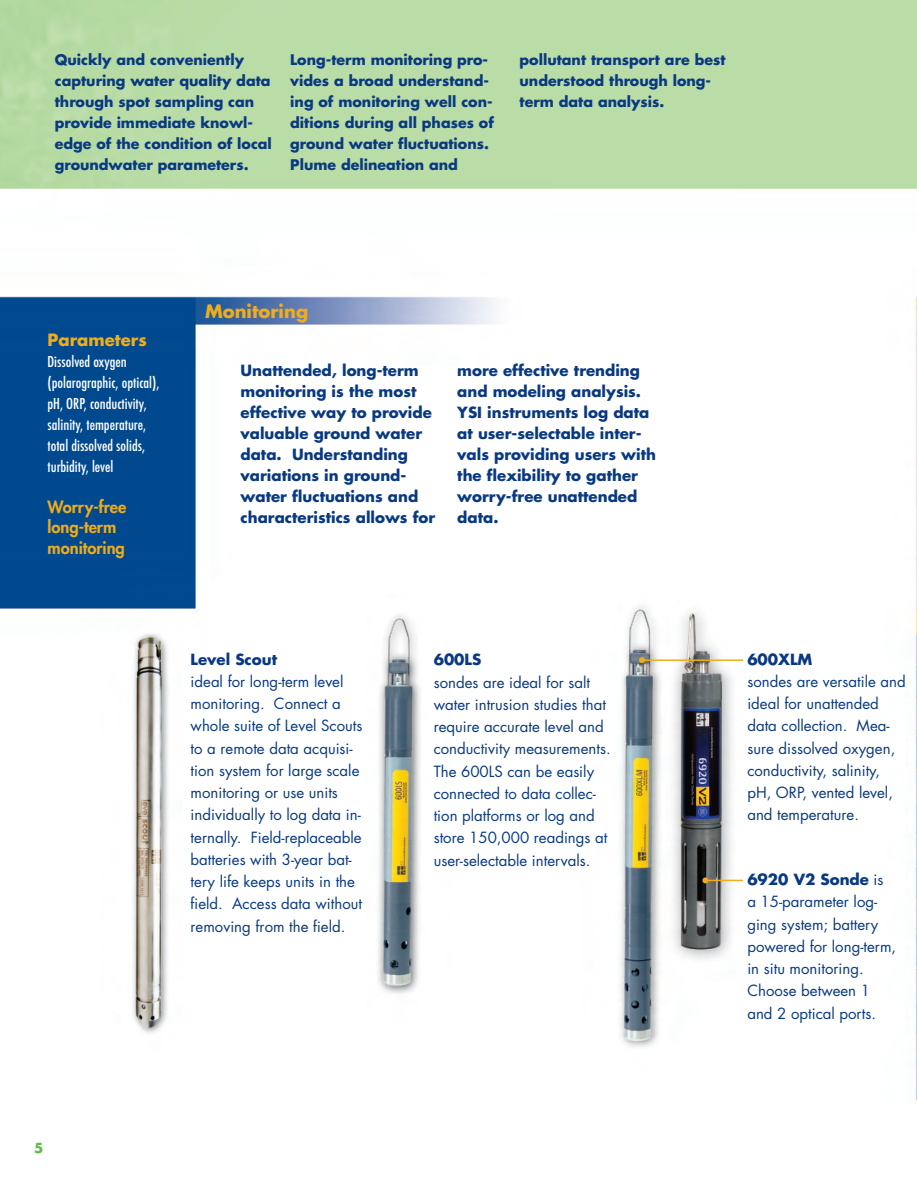
<style>
.page{position:relative;width:917px;height:1188px;background:#fff}
.page>*{position:absolute;margin:0;border:0;box-sizing:border-box;transform-origin:0 0}
.t1{font:700 18px "Futura";color:#efac1c}
.t2{font:500 condensed 16.5px/21px "Futura T";color:#fff}
.t3{font:800 16.5px/19.5px "Futura";color:#efac1c}
.t4{font:700 16.5px "Futura";color:#efac1c}
.t5{font:15px/22.2px "Futura";color:#083981}
.t6{font:700 15px/21px "Futura";color:#083981}
.t7{font:700 14.25px/21px "Futura";color:#083981}
.t8{font:700 13.5px "Futura";color:#60bb46}
.s1{font-weight:700}
</style>
<div class="page">
<img style="left:1px;top:0;width:897px;height:1047px">
<svg style="left:898px;top:0;width:19px;height:1100px"></svg>
<hr style="left:916px;top:635px;width:1px;height:464px;background:#efac1c">
<hr style="left:642px;top:659px;width:101px;height:2px;background:#efac1c">
<svg style="left:639px;top:657px;width:6px;height:6px"></svg>
<hr style="left:705px;top:880px;width:38px;height:1px;background:#efac1c">
<svg style="left:702px;top:877px;width:6px;height:6px"></svg>
<p class="t7" style="left:55px;top:51px;width:219px">Quickly and conveniently capturing water quality data through spot sampling can provide immediate knowl&shy;edge of the condition of local groundwater parameters.</p>
<p class="t7" style="left:290px;top:51px;width:205px">Long-term monitoring pro&shy;vides a broad understand&shy;ing of monitoring well con&shy;ditions during all phases of ground water fluctuations.<br>Plume delineation and</p>
<p class="t7" style="left:519px;top:51px;width:207px">pollutant transport are best understood through long&shy;term data analysis.</p>
<p class="t4" style="left:48px;top:332px;width:101px">Parameters</p>
<p class="t2" style="left:48px;top:352px;width:113px">Dissolved oxygen (polarographic, optical), pH, ORP, conductivity, salinity, temperature, total dissolved solids, turbidity, level</p>
<p class="t3" style="left:48px;top:499px;width:80px">Worry-free long-term</p>
<p class="t3" style="left:48px;top:540px;width:79px">monitoring</p>
<p class="t1" style="left:205px;top:303px;width:105px">Monitoring</p>
<p class="t6" style="left:240px;top:361px;width:196px">Unattended, long-term monitoring is the most effective way to provide valuable ground water data. Understanding variations in ground&shy;water fluctuations and characteristics allows for</p>
<p class="t6" style="left:457px;top:361px;width:200px">more effective trending and modeling analysis.<br>YSI instruments log data at user-selectable inter&shy;vals providing users with the flexibility to gather worry-free unattended data.</p>
<p class="t6" style="left:191px;top:650px;width:88px">Level Scout</p>
<p class="t5" style="left:191px;top:671px;width:173px">ideal for long-term level monitoring. Connect a whole suite of Level Scouts to a remote data acquisi&shy;tion system for large scale monitoring or use units individually to log data in&shy;ternally. Field-replaceable batteries with 3-year bat&shy;tery life keeps units in the field. Access data without removing from the field.</p>
<p class="t6" style="left:434px;top:650px;width:49px">600LS</p>
<p class="t5" style="left:434px;top:672px;width:178px">sondes are ideal for salt water intrusion studies that require accurate level and conductivity measurements.<br>The 600LS can be easily connected to data collec&shy;tion platforms or log and store 150,000 readings at user-selectable intervals.</p>
<p class="t8" style="left:34px;top:1142px;width:11px">5</p>
<p class="t6" style="left:747px;top:650px;width:66px">600XLM</p>
<p class="t5" style="left:747px;top:671px;width:160px">sondes are versatile and ideal for unattended data collection. Mea&shy;sure dissolved oxygen, conductivity, salinity, pH, ORP, vented level, and temperature.</p>
<p class="t5" style="left:747px;top:870px;width:150px"><span class="s1">6920 V2 Sonde</span> is<br>a 15-parameter log&shy;ging system; battery powered for long-term, in situ monitoring.<br>Choose between 1 and 2 optical ports.</p>
</div>
